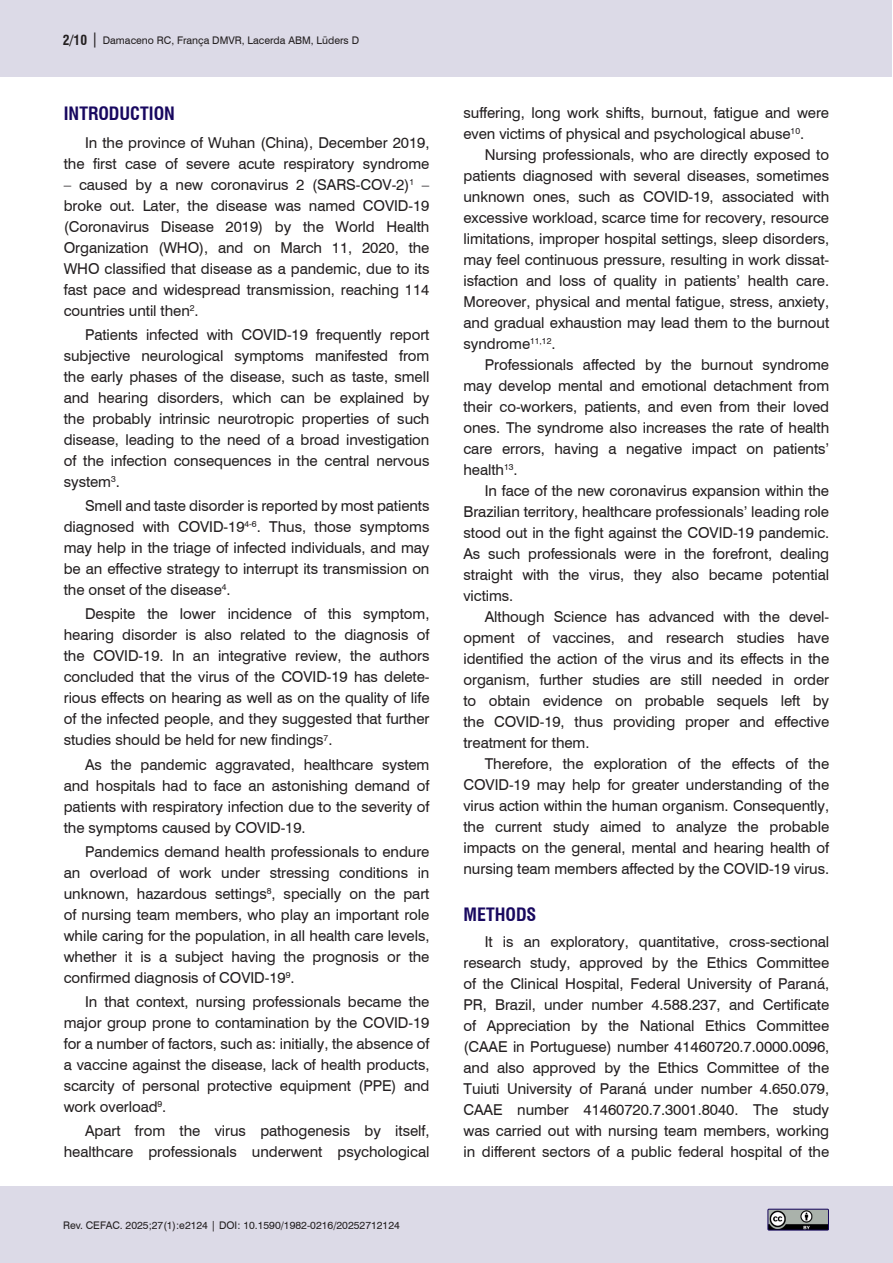
<style>
.page{position:relative;width:893px;height:1263px;background:#fff}
.page>*{position:absolute;margin:0;border:0;box-sizing:border-box;transform-origin:0 0}
.Nivel_1{font:700 condensed 18px "Swiss 721 BT";color:#18085f}
.Corpo_do_texto_INGLES{font:15px/21px "Swiss 721 BT";letter-spacing:-.005em;color:#231f20;text-align:justify}
.t1{font:10.5px "Swiss 721 BT";color:#231f20}
.s1{font-weight:700;font-stretch:condensed;font-size:13.5px}
.s2{font-size:15px}
</style>
<div class="page">
<div style="left:0;top:1186px;width:892px;height:77px;background:#dcdae7"></div>
<div style="left:0;top:0;width:892px;height:77px;background:#dcdae7"></div>
<img style="left:769px;top:1211px;width:58px;height:17px">
<div style="left:767px;top:1209px;width:62px;height:21px;border:1px solid #18085f"></div>
<p class="t1" style="left:63px;top:33px;width:298px"><span class="s1">2/10</span> <span class="s2">|</span> Damaceno RC, França DMVR, Lacerda ABM, Lüders D</p>
<p class="Nivel_1" style="left:64px;top:103px;width:113px">INTRODUCTION</p>
<p class="Corpo_do_texto_INGLES" style="left:64px;top:132px;width:367px;text-align:right">In the province of Wuhan (China), December 2019, the first case of severe acute respiratory syndrome</p>
<p class="Corpo_do_texto_INGLES" style="left:64px;top:174px;width:367px">– caused by a new coronavirus 2 (SARS-COV-2)<sup>1</sup> – broke out. Later, the disease was named COVID-19 (Coronavirus Disease 2019) by the World Health Organization (WHO), and on March 11, 2020, the WHO classified that disease as a pandemic, due to its fast pace and widespread transmission, reaching 114 countries until then<sup>2</sup>.</p>
<p class="Corpo_do_texto_INGLES" style="left:64px;top:324px;width:367px;text-indent:21px">Patients infected with COVID-19 frequently report subjective neurological symptoms manifested from the early phases of the disease, such as taste, smell and hearing disorders, which can be explained by the probably intrinsic neurotropic properties of such disease, leading to the need of a broad investigation of the infection consequences in the central nervous system<sup>3</sup>.</p>
<p class="Corpo_do_texto_INGLES" style="left:64px;top:495px;width:367px;text-indent:21px">Smell and taste disorder is reported by most patients diagnosed with COVID-19<sup>4-6</sup>. Thus, those symptoms may help in the triage of infected individuals, and may be an effective strategy to interrupt its transmission on the onset of the disease<sup>4</sup>.</p>
<p class="Corpo_do_texto_INGLES" style="left:64px;top:603px;width:367px;text-indent:21px">Despite the lower incidence of this symptom, hearing disorder is also related to the diagnosis of the COVID-19. In an integrative review, the authors concluded that the virus of the COVID-19 has delete&shy;rious effects on hearing as well as on the quality of life of the infected people, and they suggested that further studies should be held for new findings<sup>7</sup>.</p>
<p class="Corpo_do_texto_INGLES" style="left:64px;top:753px;width:367px;text-indent:21px">As the pandemic aggravated, healthcare system and hospitals had to face an astonishing demand of patients with respiratory infection due to the severity of the symptoms caused by COVID-19.</p>
<p class="Corpo_do_texto_INGLES" style="left:64px;top:840px;width:367px;text-indent:21px">Pandemics demand health professionals to endure an overload of work under stressing conditions in unknown, hazardous settings<sup>8</sup>, specially on the part of nursing team members, who play an important role while caring for the population, in all health care levels, whether it is a subject having the prognosis or the confirmed diagnosis of COVID-19<sup>9</sup>.</p>
<p class="Corpo_do_texto_INGLES" style="left:64px;top:990px;width:367px;text-indent:21px">In that context, nursing professionals became the major group prone to contamination by the COVID-19 for a number of factors, such as: initially, the absence of a vaccine against the disease, lack of health products, scarcity of personal protective equipment (PPE) and work overload<sup>9</sup>.</p>
<p class="Corpo_do_texto_INGLES" style="left:64px;top:1119px;width:367px;text-align:right">Apart from the virus pathogenesis by itself, healthcare professionals underwent psychological</p>
<p class="t1" style="left:63px;top:1218px;width:338px">Rev. CEFAC. 2025;27(1):e2124 | DOI: 10.1590/1982-0216/20252712124</p>
<p class="Corpo_do_texto_INGLES" style="left:463px;top:101px;width:367px">suffering, long work shifts, burnout, fatigue and were even victims of physical and psychological abuse<sup>10</sup>.</p>
<p class="Corpo_do_texto_INGLES" style="left:463px;top:143px;width:367px;text-indent:21px">Nursing professionals, who are directly exposed to patients diagnosed with several diseases, sometimes unknown ones, such as COVID-19, associated with excessive workload, scarce time for recovery, resource limitations, improper hospital settings, sleep disorders, may feel continuous pressure, resulting in work dissat&shy;isfaction and loss of quality in patients’ health care.<br>Moreover, physical and mental fatigue, stress, anxiety, and gradual exhaustion may lead them to the burnout syndrome<sup>11,12</sup>.</p>
<p class="Corpo_do_texto_INGLES" style="left:463px;top:353px;width:367px;text-indent:21px">Professionals affected by the burnout syndrome may develop mental and emotional detachment from their co-workers, patients, and even from their loved ones. The syndrome also increases the rate of health care errors, having a negative impact on patients’ health<sup>13</sup>.</p>
<p class="Corpo_do_texto_INGLES" style="left:463px;top:479px;width:367px;text-indent:21px">In face of the new coronavirus expansion within the Brazilian territory, healthcare professionals’ leading role stood out in the fight against the COVID-19 pandemic.<br>As such professionals were in the forefront, dealing straight with the virus, they also became potential victims.</p>
<p class="Corpo_do_texto_INGLES" style="left:463px;top:606px;width:367px;text-indent:21px">Although Science has advanced with the devel&shy;opment of vaccines, and research studies have identified the action of the virus and its effects in the organism, further studies are still needed in order to obtain evidence on probable sequels left by the COVID-19, thus providing proper and effective treatment for them.</p>
<p class="Corpo_do_texto_INGLES" style="left:463px;top:753px;width:367px;text-indent:21px">Therefore, the exploration of the effects of the COVID-19 may help for greater understanding of the virus action within the human organism. Consequently, the current study aimed to analyze the probable impacts on the general, mental and hearing health of nursing team members affected by the COVID-19 virus.</p>
<p class="Nivel_1" style="left:463px;top:904px;width:74px">METHODS</p>
<p class="Corpo_do_texto_INGLES" style="left:463px;top:930px;width:367px;text-indent:21px">It is an exploratory, quantitative, cross-sectional research study, approved by the Ethics Committee of the Clinical Hospital, Federal University of Paraná, PR, Brazil, under number 4.588.237, and Certificate of Appreciation by the National Ethics Committee (CAAE in Portuguese) number 41460720.7.0000.0096, and also approved by the Ethics Committee of the Tuiuti University of Paraná under number 4.650.079, CAAE number 41460720.7.3001.8040. The study was carried out with nursing team members, working in different sectors of a public federal hospital of the</p>
</div>
